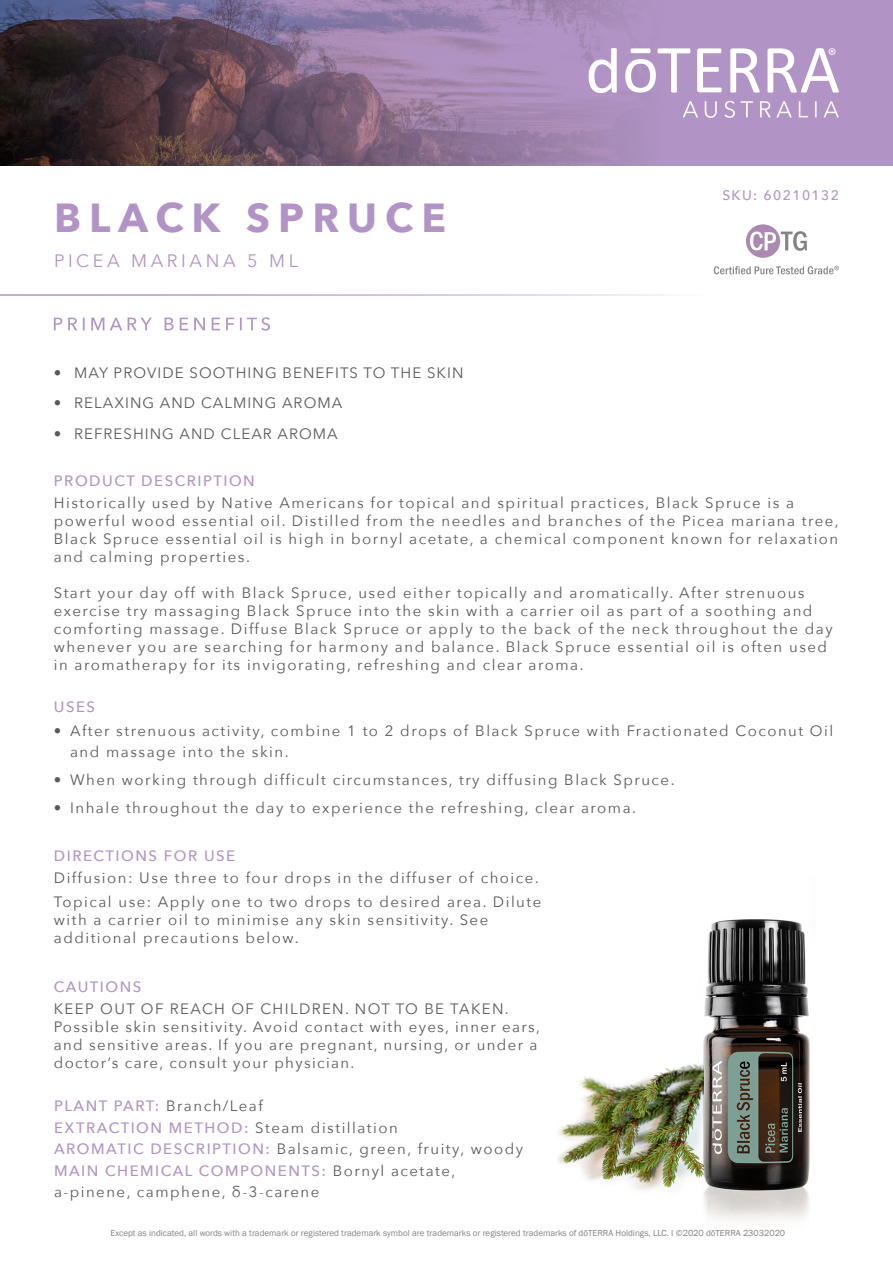
<style>
.page{position:relative;width:893px;height:1263px;background:#fff}
.page>*{position:absolute;margin:0;border:0;box-sizing:border-box;transform-origin:0 0}
.t1{font:700 40.5px "Avenir Next";letter-spacing:.2em;color:#b194c5}
.t2{font:18px "Avenir Next";letter-spacing:.2em;color:#b194c5}
.t3{font:15px/18px "Avenir Next";letter-spacing:.1em;color:#5a5a5d}
.t4{font:15px "Avenir Next";letter-spacing:.07em;color:#5a5a5d}
.t5{font:500 15px "Avenir Next";letter-spacing:.1em;color:#b194c5}
.t6{font:500 13.8px "Avenir Next";letter-spacing:.1em;color:#b194c5}
.t7{font:9px "Franklin Gothic";color:#808285}
.s1{font-weight:500;color:#b194c5}
</style>
<div class="page">
<img style="left:558px;top:1064px;width:131px;height:126px">
<img style="left:689px;top:919px;width:121px;height:302px">
<svg style="left:0;top:0;width:893px;height:166px;background:#836c8b"></svg>
<svg style="left:730px;top:48px;width:30px;height:45px"></svg>
<svg style="left:697px;top:48px;width:25px;height:44px"></svg>
<svg style="left:589px;top:48px;width:28px;height:45px"></svg>
<svg style="left:767px;top:48px;width:72px;height:45px"></svg>
<svg style="left:625px;top:48px;width:65px;height:45px"></svg>
<svg style="left:683px;top:101px;width:156px;height:17px;background:#bfa7cf"></svg>
<hr style="left:0;top:294px;width:839px;height:2px;background:#b194c5">
<svg style="left:54px;top:317px;width:216px;height:14px"></svg>
<svg style="left:714px;top:266px;width:125px;height:8px"></svg>
<svg style="left:746px;top:224px;width:61px;height:34px"></svg>
<h1 class="t1" style="left:54px;top:183px;width:394px">BLACK SPRUCE</h1>
<p class="t2" style="left:54px;top:245px;width:245px">PICEA MARIANA 5 ML</p>
<p class="t4" style="left:54px;top:360px;width:411px">• MAY PROVIDE SOOTHING BENEFITS TO THE SKIN</p>
<p class="t4" style="left:54px;top:391px;width:290px">• RELAXING AND CALMING AROMA</p>
<p class="t4" style="left:54px;top:421px;width:285px">• REFRESHING AND CLEAR AROMA</p>
<p class="t6" style="left:722px;top:183px;width:118px">SKU: 60210132</p>
<p class="t5" style="left:54px;top:468px;width:203px">PRODUCT DESCRIPTION</p>
<p class="t3" style="left:54px;top:493px;width:786px">Historically used by Native Americans for topical and spiritual practices, Black Spruce is a powerful wood essential oil. Distilled from the needles and branches of the Picea mariana tree, Black Spruce essential oil is high in bornyl acetate, a chemical component known for relaxation and calming properties.</p>
<p class="t3" style="left:54px;top:583px;width:780px">Start your day off with Black Spruce, used either topically and aromatically. After strenuous exercise try massaging Black Spruce into the skin with a carrier oil as part of a soothing and comforting massage. Diffuse Black Spruce or apply to the back of the neck throughout the day whenever you are searching for harmony and balance. Black Spruce essential oil is often used in aromatherapy for its invigorating, refreshing and clear aroma.</p>
<p class="t5" style="left:54px;top:694px;width:43px">USES</p>
<p class="t3" style="left:70px;top:720px;width:765px;line-height:21px;text-indent:-16px">• After strenuous activity, combine 1 to 2 drops of Black Spruce with Fractionated Coconut Oil and massage into the skin.</p>
<p class="t3" style="left:54px;top:770px;width:622px">• When working through difficult circumstances, try diffusing Black Spruce.</p>
<p class="t3" style="left:54px;top:798px;width:584px">• Inhale throughout the day to experience the refreshing, clear aroma.</p>
<p class="t5" style="left:54px;top:843px;width:183px">DIRECTIONS FOR USE</p>
<p class="t3" style="left:54px;top:864px;width:489px;line-height:24.8px">Diffusion: Use three to four drops in the diffuser of choice.<br>Topical use: Apply one to two drops to desired area. Dilute</p>
<p class="t3" style="left:54px;top:911px;width:436px">with a carrier oil to minimise any skin sensitivity. See additional precautions below.</p>
<p class="t5" style="left:54px;top:974px;width:89px">CAUTIONS</p>
<p class="t3" style="left:54px;top:999px;width:488px">KEEP OUT OF REACH OF CHILDREN. NOT TO BE TAKEN.<br>Possible skin sensitivity. Avoid contact with eyes, inner ears, and sensitive areas. If you are pregnant, nursing, or under a doctor’s care, consult your physician.</p>
<p class="t3" style="left:54px;top:1095px;width:471px;line-height:21.5px"><span class="s1">PLANT PART:</span> Branch/Leaf<br><span class="s1">EXTRACTION METHOD:</span> Steam distillation<br><span class="s1">AROMATIC DESCRIPTION:</span> Balsamic, green, fruity, woody <span class="s1">MAIN CHEMICAL COMPONENTS:</span> Bornyl acetate, a-pinene, camphene, δ-3-carene</p>
<p class="t7" style="left:111px;top:1228px;width:676px">Except as indicated, all words with a trademark or registered trademark symbol are trademarks or registered trademarks of dōTERRA Holdings, LLC. I ©2020 dōTERRA 23032020</p>
</div>
